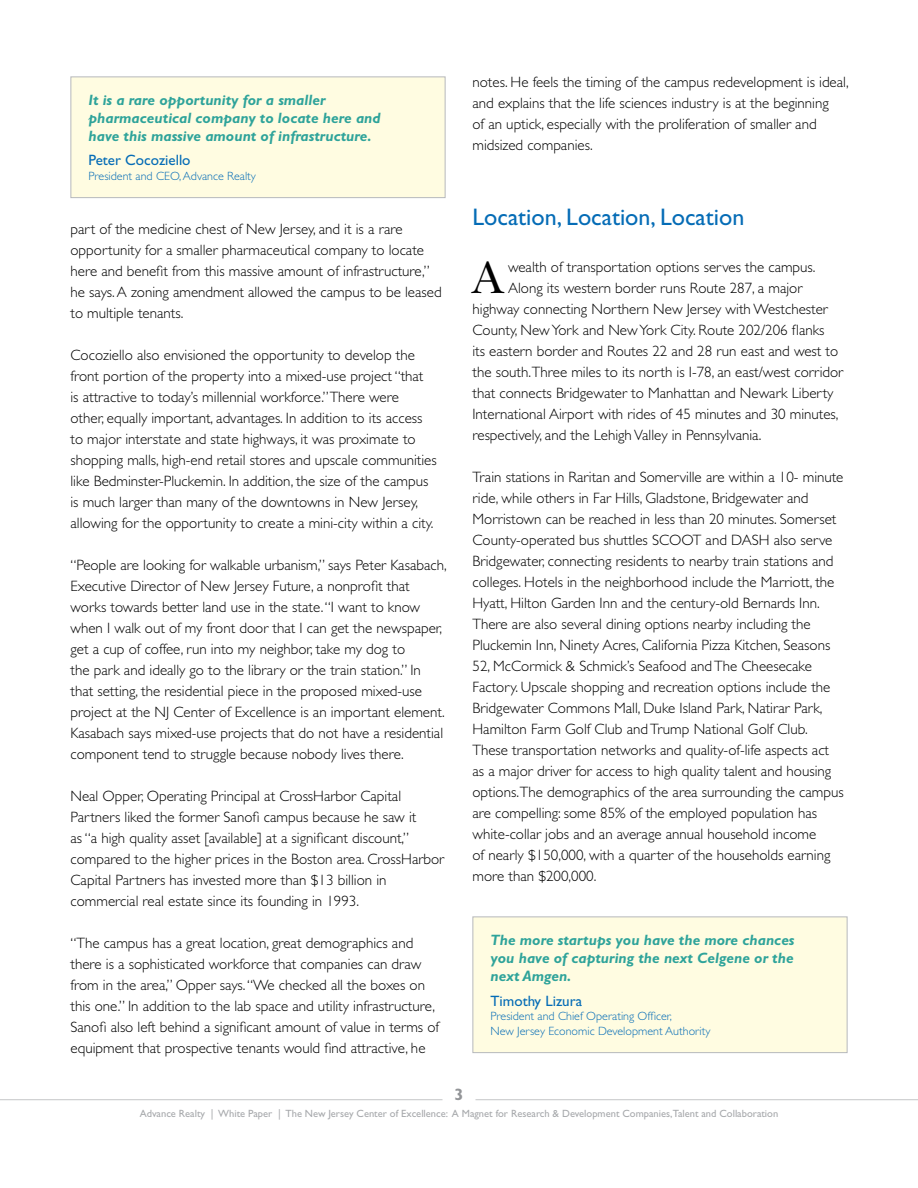
<style>
.page{position:relative;width:918px;height:1188px;background:#fff}
.page>*{position:absolute;margin:0;border:0;box-sizing:border-box;transform-origin:0 0}
.t1{font:46.8px "New Baskerville Std";color:#000}
.t2{font:24px "Gill Sans Std";color:#056cb6}
.t3{font:700 16.5px "Gill Sans Std";color:#939598}
.t4{font:300 15px/21px "Gill Sans Std";color:#000}
.t5{font:italic 700 15px/18.1px "Gill Sans Std";color:#2ea39a}
.t6{font:15px "Gill Sans Std";color:#056cb6}
.t7{font:300 12px/14.7px "Gill Sans Std";color:#056cb6}
.t8{font:10.5px "Gill Sans Std";color:#a7a9ac}
</style>
<div class="page">
<div style="left:70px;top:76px;width:376px;height:122px;background:#fffce1;border:1px solid #b7b9bc"></div>
<div style="left:472px;top:916px;width:376px;height:137px;background:#fffce1;border:1px solid #b7b9bc"></div>
<hr style="left:0;top:1099px;width:442px;height:1px;background:#cbccce">
<hr style="left:476px;top:1099px;width:442px;height:1px;background:#cbccce">
<p class="t5" style="left:88px;top:91px;width:294px">It is a rare opportunity for a smaller pharmaceutical company to locate here and have this massive amount of infrastructure.</p>
<p class="t6" style="left:88px;top:152px;width:104px">Peter Cocoziello</p>
<p class="t7" style="left:88px;top:169px;width:169px">President and CEO, Advance Realty</p>
<p class="t4" style="left:70px;top:218px;width:373px">part of the medicine chest of New Jersey, and it is a rare opportunity for a smaller pharmaceutical company to locate here and benefit from this massive amount of infrastructure,” he says. A zoning amendment allowed the campus to be leased to multiple tenants.</p>
<p class="t4" style="left:70px;top:344px;width:368px">Cocoziello also envisioned the opportunity to develop the front portion of the property into a mixed-use project “that<br>is attractive to today’s millennial workforce.” There were<br>other, equally important, advantages. In addition to its access to major interstate and state highways, it was proximate to shopping malls, high-end retail stores and upscale communities like Bedminster-Pluckemin. In addition, the size of the campus is much larger than many of the downtowns in New Jersey, allowing for the opportunity to create a mini-city within a city.</p>
<p class="t4" style="left:70px;top:554px;width:378px">“People are looking for walkable urbanism,” says Peter Kasabach, Executive Director of New Jersey Future, a nonprofit that works towards better land use in the state. “I want to know when I walk out of my front door that I can get the newspaper, get a cup of coffee, run into my neighbor, take my dog to<br>the park and ideally go to the library or the train station.” In that setting, the residential piece in the proposed mixed-use project at the NJ Center of Excellence is an important element.<br>Kasabach says mixed-use projects that do not have a residential component tend to struggle because nobody lives there.</p>
<p class="t4" style="left:70px;top:785px;width:375px">Neal Opper, Operating Principal at CrossHarbor Capital Partners liked the former Sanofi campus because he saw it<br>as “a high quality asset [available] at a significant discount,” compared to the higher prices in the Boston area. CrossHarbor Capital Partners has invested more than $13 billion in commercial real estate since its founding in 1993.</p>
<p class="t4" style="left:70px;top:932px;width:370px">“The campus has a great location, great demographics and there is a sophisticated workforce that companies can draw from in the area,” Opper says. “We checked all the boxes on this one.” In addition to the lab space and utility infrastructure, Sanofi also left behind a significant amount of value in terms of equipment that prospective tenants would find attractive, he</p>
<p class="t4" style="left:472px;top:71px;width:378px">notes. He feels the timing of the campus redevelopment is ideal, and explains that the life sciences industry is at the beginning<br>of an uptick, especially with the proliferation of smaller and midsized companies.</p>
<h2 class="t2" style="left:472px;top:203px;width:273px">Location, Location, Location</h2>
<h1 class="t1" style="left:472px;top:250px;width:32px">A</h1>
<p class="t4" style="left:508px;top:256px;width:309px">wealth of transportation options serves the campus.</p>
<p class="t4" style="left:508px;top:277px;width:296px">Along its western border runs Route 287, a major</p>
<p class="t4" style="left:473px;top:298px;width:357px">highway connecting Northern New Jersey with Westchester</p>
<p class="t4" style="left:473px;top:319px;width:354px">County, New York and New York City. Route 202/206 flanks</p>
<p class="t4" style="left:473px;top:340px;width:367px">its eastern border and Routes 22 and 28 run east and west to</p>
<p class="t4" style="left:473px;top:361px;width:372px">the south.Three miles to its north is I-78, an east/west corridor</p>
<p class="t4" style="left:473px;top:382px;width:363px">that connects Bridgewater to Manhattan and Newark Liberty</p>
<p class="t4" style="left:473px;top:403px;width:368px">International Airport with rides of 45 minutes and 30 minutes,</p>
<p class="t4" style="left:473px;top:424px;width:290px">respectively, and the Lehigh Valley in Pennsylvania.</p>
<p class="t4" style="left:473px;top:466px;width:373px">Train stations in Raritan and Somerville are within a 10- minute ride, while others in Far Hills, Gladstone, Bridgewater and Morristown can be reached in less than 20 minutes. Somerset County-operated bus shuttles SCOOT and DASH also serve Bridgewater, connecting residents to nearby train stations and colleges. Hotels in the neighborhood include the Marriott, the Hyatt, Hilton Garden Inn and the century-old Bernards Inn.<br>There are also several dining options nearby including the Pluckemin Inn, Ninety Acres, California Pizza Kitchen, Seasons 52, McCormick &amp; Schmick’s Seafood and The Cheesecake Factory. Upscale shopping and recreation options include the Bridgewater Commons Mall, Duke Island Park, Natirar Park, Hamilton Farm Golf Club and Trump National Golf Club.<br>These transportation networks and quality-of-life aspects act as a major driver for access to high quality talent and housing options.The demographics of the area surrounding the campus are compelling: some 85% of the employed population has white-collar jobs and an average annual household income<br>of nearly $150,000, with a quarter of the households earning more than $200,000.</p>
<p class="t5" style="left:490px;top:931px;width:306px;text-align:justify">The more startups you have the more chances you have of capturing the next Celgene or the next Amgen.</p>
<p class="t6" style="left:490px;top:992px;width:93px">Timothy Lizura</p>
<p class="t7" style="left:490px;top:1009px;width:221px">President and Chief Operating Officer,<br>New Jersey Economic Development Authority</p>
<p class="t3" style="left:454px;top:1085px;width:11px">3</p>
<p class="t8" style="left:140px;top:1107px;width:640px">Advance Realty | White Paper | The New Jersey Center of Excellence: A Magnet for Research &amp; Development Companies,Talent and Collaboration</p>
</div>
